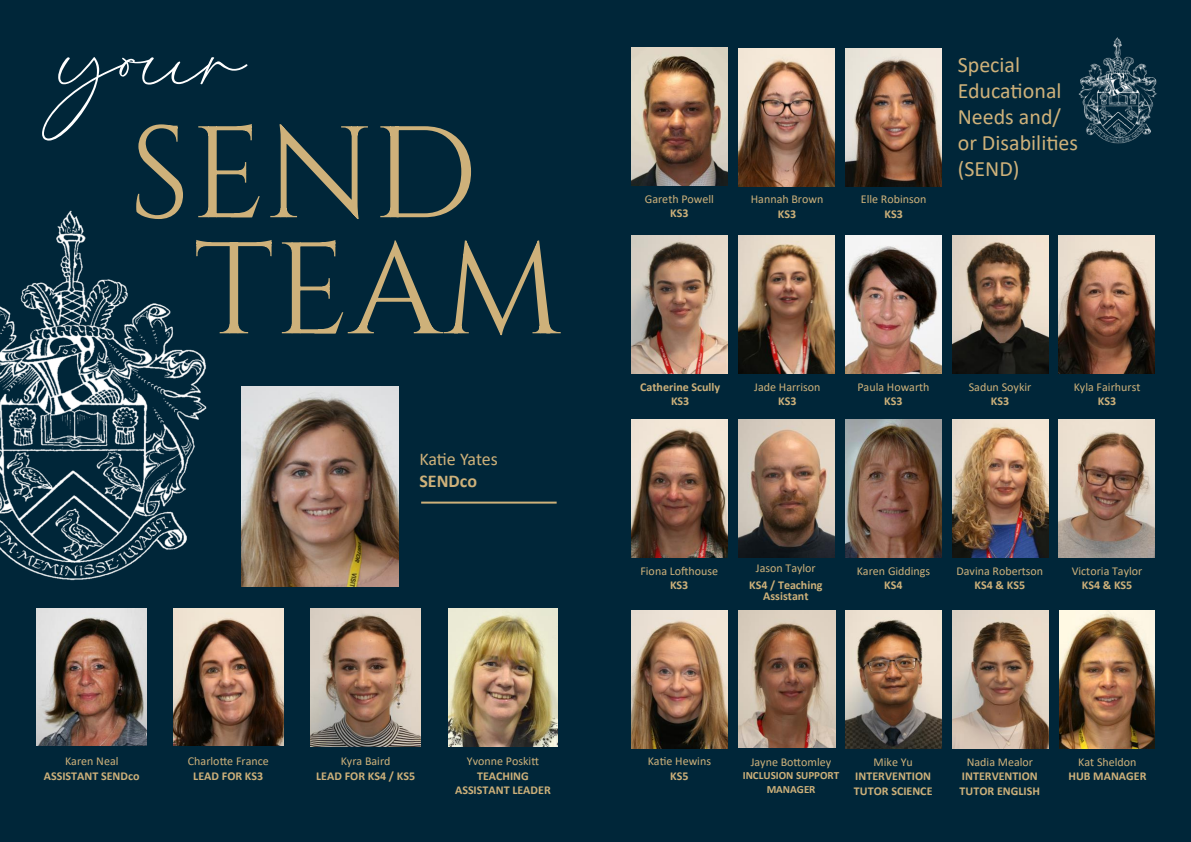
<style>
.page{position:relative;width:1191px;height:842px;background:#fff}
.page>*{position:absolute;margin:0;border:0;box-sizing:border-box;transform-origin:0 0}
.t1{font:160px "Cochocib Script Latin Pro";color:#fff}
.t2{font:130px "Cinzel Roman";color:#ceb17a}
.t3{font:22px/26.1px "Calibri";color:#ceb17a}
.t4{font:18px "Calibri";letter-spacing:-.01em;color:#ceb17a}
.t5{font:700 18px "Calibri";color:#ceb17a}
.t6{font:12px "Calibri";color:#ceb17a}
.t7{font:700 12px/14.6px "Calibri";color:#ceb17a;text-align:center}
.t8{font:700 11px/13.4px "Calibri";color:#ceb17a;text-align:center}
</style>
<div class="page">
<div style="left:0;top:0;width:595px;height:842px;background:#002639"></div>
<img style="left:241px;top:386px;width:158px;height:201px">
<img style="left:37px;top:608px;width:110px;height:138px">
<img style="left:174px;top:608px;width:109px;height:138px">
<img style="left:448px;top:608px;width:109px;height:138px">
<img style="left:0;top:210px;width:207px;height:371px">
<hr style="left:421px;top:502px;width:135px;height:2px;background:#ceb17a">
<img style="left:310px;top:608px;width:111px;height:138px">
<div style="left:595px;top:0;width:596px;height:842px;background:#002639"></div>
<img style="left:631px;top:47px;width:96px;height:139px">
<img style="left:739px;top:236px;width:95px;height:138px">
<img style="left:1058px;top:236px;width:96px;height:138px">
<img style="left:631px;top:420px;width:96px;height:138px">
<img style="left:738px;top:420px;width:96px;height:138px">
<img style="left:845px;top:420px;width:96px;height:138px">
<img style="left:631px;top:610px;width:96px;height:139px">
<img style="left:845px;top:611px;width:96px;height:138px">
<img style="left:952px;top:611px;width:96px;height:138px">
<img style="left:1059px;top:611px;width:96px;height:138px">
<img style="left:845px;top:236px;width:96px;height:138px">
<img style="left:952px;top:236px;width:96px;height:138px">
<img style="left:1078px;top:37px;width:79px;height:107px">
<img style="left:738px;top:48px;width:96px;height:139px">
<img style="left:846px;top:48px;width:95px;height:139px">
<img style="left:631px;top:236px;width:96px;height:138px">
<img style="left:952px;top:420px;width:96px;height:138px">
<img style="left:1058px;top:420px;width:96px;height:138px">
<img style="left:738px;top:611px;width:98px;height:136px">
<h1 class="t1" style="left:63px;top:-24px;width:185px">your</h1>
<h2 class="t2" style="left:129px;top:90px;width:350px">SEND</h2>
<h2 class="t2" style="left:194px;top:206px;width:370px">TEAM</h2>
<h3 class="t4" style="left:419px;top:447px;width:80px">Katie Yates</h3>
<h3 class="t5" style="left:419px;top:468px;width:59px">SENDco</h3>
<p class="t6" style="left:65px;top:753px;width:55px">Karen Neal</p>
<p class="t7" style="left:44px;top:768px;width:97px">ASSISTANT SENDco</p>
<p class="t6" style="left:188px;top:753px;width:82px">Charlotte France</p>
<p class="t7" style="left:193px;top:768px;width:71px">LEAD FOR KS3</p>
<p class="t6" style="left:341px;top:753px;width:51px">Kyra Baird</p>
<p class="t7" style="left:316px;top:768px;width:100px">LEAD FOR KS4 / KS5</p>
<p class="t6" style="left:467px;top:753px;width:74px">Yvonne Poskitt</p>
<p class="t7" style="left:455px;top:768px;width:97px">TEACHING<br>ASSISTANT LEADER</p>
<p class="t6" style="left:645px;top:190px;width:71px">Gareth Powell</p>
<p class="t7" style="left:670px;top:206px;width:20px">KS3</p>
<p class="t6" style="left:751px;top:191px;width:74px">Hannah Brown</p>
<p class="t7" style="left:778px;top:207px;width:20px">KS3</p>
<p class="t6" style="left:861px;top:191px;width:67px">Elle Robinson</p>
<p class="t7" style="left:884px;top:207px;width:20px">KS3</p>
<h3 class="t3" style="left:957px;top:51px;width:122px">Special<br>Educational<br>Needs and/ or Disabilities (SEND)</h3>
<p class="t7" style="left:640px;top:379px;width:82px">Catherine Scully<br>KS3</p>
<p class="t6" style="left:754px;top:378px;width:68px">Jade Harrison</p>
<p class="t7" style="left:778px;top:394px;width:20px">KS3</p>
<p class="t6" style="left:857px;top:378px;width:74px">Paula Howarth</p>
<p class="t7" style="left:884px;top:394px;width:20px">KS3</p>
<p class="t6" style="left:968px;top:378px;width:64px">Sadun Soykir</p>
<p class="t7" style="left:990px;top:394px;width:20px">KS3</p>
<p class="t6" style="left:1073px;top:378px;width:68px">Kyla Fairhurst</p>
<p class="t7" style="left:1097px;top:394px;width:20px">KS3</p>
<p class="t6" style="left:640px;top:562px;width:79px">Fiona Lofthouse</p>
<p class="t7" style="left:670px;top:578px;width:20px">KS3</p>
<p class="t6" style="left:756px;top:560px;width:61px">Jason Taylor</p>
<p class="t7" style="left:749px;top:579px;width:75px;line-height:11px">KS4 / Teaching<br>Assistant</p>
<p class="t6" style="left:856px;top:562px;width:75px">Karen Giddings</p>
<p class="t7" style="left:884px;top:578px;width:20px">KS4</p>
<p class="t6" style="left:956px;top:562px;width:88px">Davina Robertson</p>
<p class="t7" style="left:974px;top:578px;width:52px">KS4 &amp; KS5</p>
<p class="t6" style="left:1071px;top:562px;width:72px">Victoria Taylor</p>
<p class="t7" style="left:1081px;top:578px;width:52px">KS4 &amp; KS5</p>
<p class="t6" style="left:647px;top:753px;width:65px">Katie Hewins</p>
<p class="t7" style="left:670px;top:768px;width:20px">KS5</p>
<p class="t6" style="left:750px;top:753px;width:82px">Jayne Bottomley</p>
<p class="t8" style="left:743px;top:769px;width:98px">INCLUSION SUPPORT<br>MANAGER</p>
<p class="t6" style="left:873px;top:753px;width:41px">Mike Yu</p>
<p class="t7" style="left:854px;top:769px;width:80px;text-align:left">INTERVENTION<br>TUTOR SCIENCE</p>
<p class="t6" style="left:966px;top:753px;width:68px">Nadia Mealor</p>
<p class="t7" style="left:959px;top:769px;width:82px;text-align:left">INTERVENTION<br>TUTOR ENGLISH</p>
<p class="t6" style="left:1078px;top:753px;width:60px">Kat Sheldon</p>
<p class="t7" style="left:1068px;top:769px;width:80px">HUB MANAGER</p>
</div>
